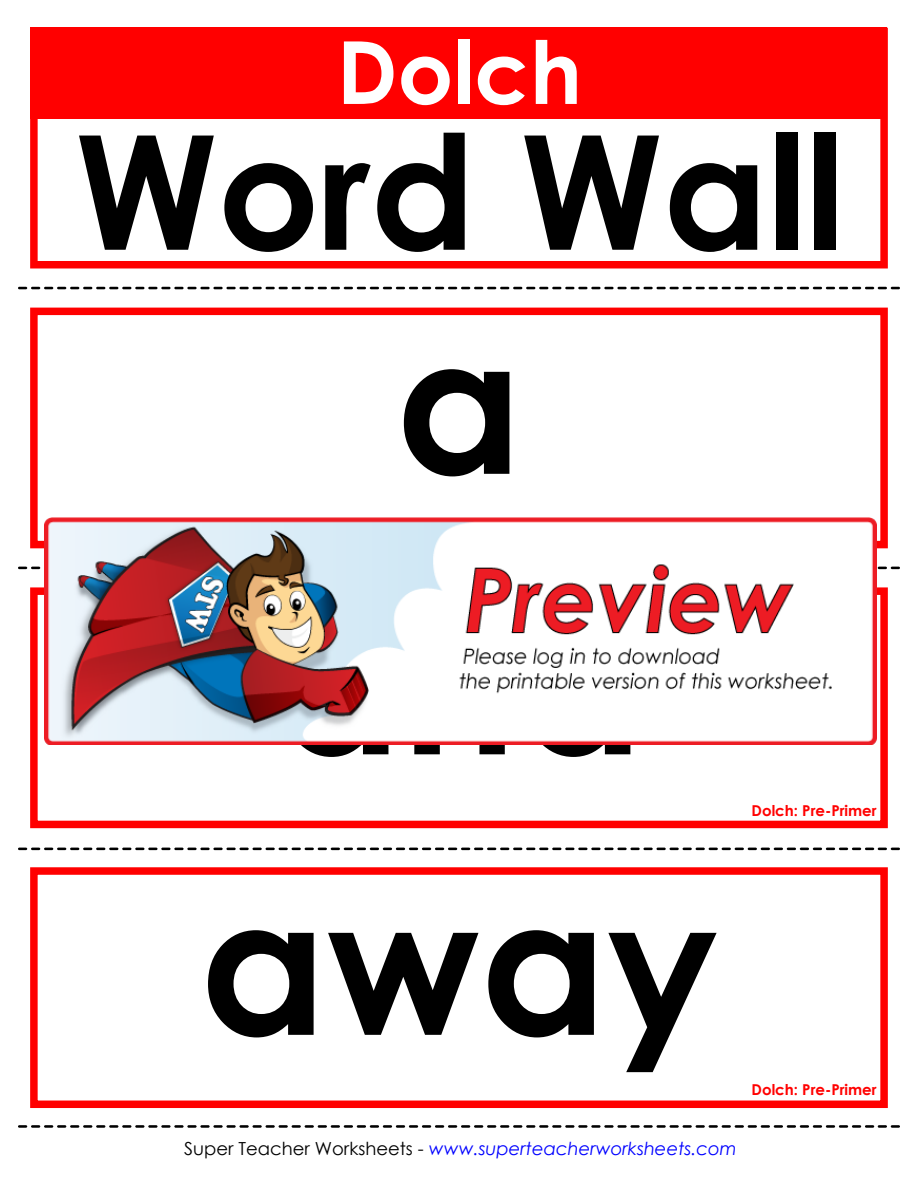
<style>
.page{position:relative;width:918px;height:1188px;background:#fff}
.page>*{position:absolute;margin:0;border:0;box-sizing:border-box;transform-origin:0 0}
.t1{font:700 192px/280.5px "Century Gothic 2";color:#000;text-align:center}
.t2{font:700 159px "Century Gothic 2";color:#000}
.t3{font:700 87px "Century Gothic 2";color:#fff}
.t4{font:italic 18px "Century Gothic 2";color:#00f}
.t5{font:700 15px "Century Gothic 2";color:#f00}
.s1{font-style:normal;color:#000}
</style>
<div class="page">
<div style="left:30px;top:28px;width:858px;height:240px;border:8px solid #f00"></div>
<svg style="left:18px;top:287px;width:882px;height:2px"></svg>
<div style="left:31px;top:27px;width:856px;height:92px;background:#f00"></div>
<div style="left:30px;top:308px;width:858px;height:240px;border:8px solid #f00"></div>
<div style="left:30px;top:587px;width:858px;height:241px;border:8px solid #f00"></div>
<div style="left:30px;top:867px;width:858px;height:241px;border:8px solid #f00"></div>
<svg style="left:18px;top:567px;width:882px;height:2px"></svg>
<svg style="left:18px;top:848px;width:882px;height:2px"></svg>
<svg style="left:18px;top:1125px;width:882px;height:3px"></svg>
<img style="left:44px;top:517px;width:832px;height:227px">
<h3 class="t3" style="left:337px;top:6px;width:247px">Dolch</h3>
<h2 class="t2" style="left:75px;top:71px;width:771px">Word Wall</h2>
<h1 class="t1" style="left:200px;top:255px;width:520px">a and away</h1>
<p class="t5" style="left:752px;top:799px;width:127px">Dolch: Pre-Primer</p>
<p class="t5" style="left:752px;top:1079px;width:127px">Dolch: Pre-Primer</p>
<p class="t4" style="left:184px;top:1136px;width:554px"><span class="s1">Super Teacher Worksheets -</span> www.superteacherworksheets.com</p>
</div>
